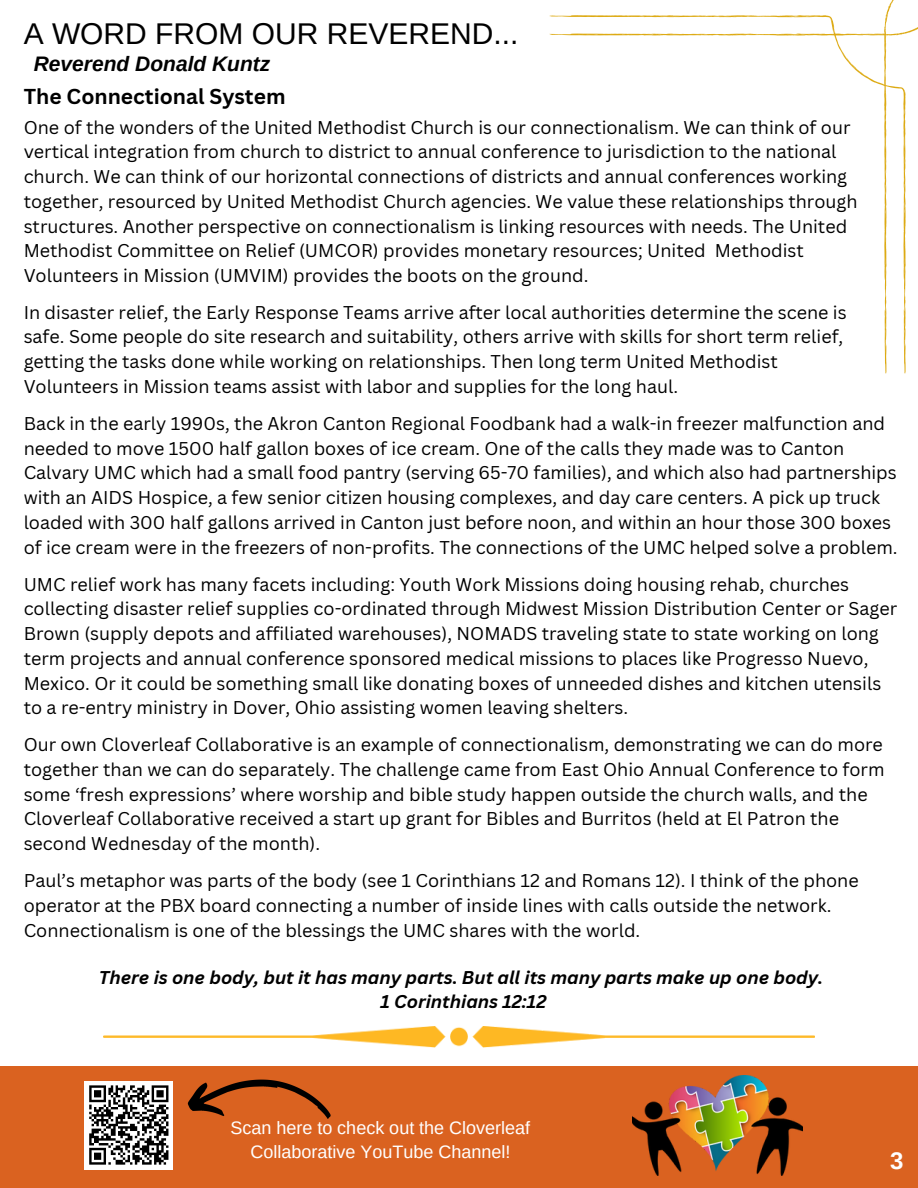
<style>
.page{position:relative;width:918px;height:1188px;background:#fff}
.page>*{position:absolute;margin:0;border:0;box-sizing:border-box;transform-origin:0 0}
.t1{font:30px "Arimo";color:#000}
.t2{font:700 24px "Arimo";color:#fff}
.t3{font:700 21px "Canva Sans";color:#000}
.t4{font:italic 700 21px "Arimo";color:#000}
.t5{font:18px/24.8px "Canva Sans";color:#000}
.t6{font:italic 700 18px "Canva Sans";color:#000}
.t7{font:18px/24.8px "Arimo";color:#fff;text-align:center}
</style>
<div class="page">
<div style="left:0;top:1066px;width:918px;height:122px;background:#da6220"></div>
<div style="left:84px;top:1081px;width:89px;height:88px;background:#fff"></div>
<svg style="left:89px;top:1085px;width:80px;height:80px"></svg>
<img style="left:633px;top:1075px;width:170px;height:100px">
<img style="left:187px;top:1079px;width:143px;height:40px">
<img style="left:103px;top:1026px;width:711px;height:22px">
<svg style="left:549px;top:15px;width:357px;height:359px"></svg>
<svg style="left:549px;top:34px;width:337px;height:340px"></svg>
<svg style="left:884px;top:0;width:34px;height:35px"></svg>
<p class="t1" style="left:24px;top:17px;width:496px">A WORD FROM OUR REVEREND...</p>
<p class="t4" style="left:34px;top:52px;width:238px">Reverend Donald Kuntz</p>
<p class="t3" style="left:24px;top:81px;width:263px">The Connectional System</p>
<p class="t5" style="left:24px;top:114px;width:835px">One of the wonders of the United Methodist Church is our connectionalism. We can think of our vertical integration from church to district to annual conference to jurisdiction to the national church. We can think of our horizontal connections of districts and annual conferences working together, resourced by United Methodist Church agencies. We value these relationships through structures. Another perspective on connectionalism is linking resources with needs. The United Methodist Committee on Relief (UMCOR) provides monetary resources; United Methodist Volunteers in Mission (UMVIM) provides the boots on the ground.</p>
<p class="t5" style="left:24px;top:299px;width:825px">In disaster relief, the Early Response Teams arrive after local authorities determine the scene is safe. Some people do site research and suitability, others arrive with skills for short term relief, getting the tasks done while working on relationships. Then long term United Methodist Volunteers in Mission teams assist with labor and supplies for the long haul.</p>
<p class="t5" style="left:24px;top:411px;width:875px">Back in the early 1990s, the Akron Canton Regional Foodbank had a walk-in freezer malfunction and needed to move 1500 half gallon boxes of ice cream. One of the calls they made was to Canton Calvary UMC which had a small food pantry (serving 65-70 families), and which also had partnerships with an AIDS Hospice, a few senior citizen housing complexes, and day care centers. A pick up truck loaded with 300 half gallons arrived in Canton just before noon, and within an hour those 300 boxes of ice cream were in the freezers of non-profits. The connections of the UMC helped solve a problem.</p>
<p class="t5" style="left:24px;top:571px;width:875px">UMC relief work has many facets including: Youth Work Missions doing housing rehab, churches collecting disaster relief supplies co-ordinated through Midwest Mission Distribution Center or Sager Brown (supply depots and affiliated warehouses), NOMADS traveling state to state working on long term projects and annual conference sponsored medical missions to places like Progresso Nuevo, Mexico. Or it could be something small like donating boxes of unneeded dishes and kitchen utensils to a re-entry ministry in Dover, Ohio assisting women leaving shelters.</p>
<p class="t5" style="left:24px;top:732px;width:862px">Our own Cloverleaf Collaborative is an example of connectionalism, demonstrating we can do more together than we can do separately. The challenge came from East Ohio Annual Conference to form some ‘fresh expressions’ where worship and bible study happen outside the church walls, and the Cloverleaf Collaborative received a start up grant for Bibles and Burritos (held at El Patron the second Wednesday of the month).</p>
<p class="t5" style="left:24px;top:868px;width:837px">Paul’s metaphor was parts of the body (see 1 Corinthians 12 and Romans 12). I think of the phone operator at the PBX board connecting a number of inside lines with calls outside the network.<br>Connectionalism is one of the blessings the UMC shares with the world.</p>
<p class="t6" style="left:99px;top:964px;width:726px">There is one body, but it has many parts. But all its many parts make up one body.</p>
<p class="t6" style="left:381px;top:989px;width:167px">1 Corinthians 12:12</p>
<p class="t7" style="left:230px;top:1115px;width:301px">Scan here to check out the Cloverleaf<br>Collaborative YouTube Channel!</p>
<p class="t2" style="left:890px;top:1148px;width:15px">3</p>
</div>
